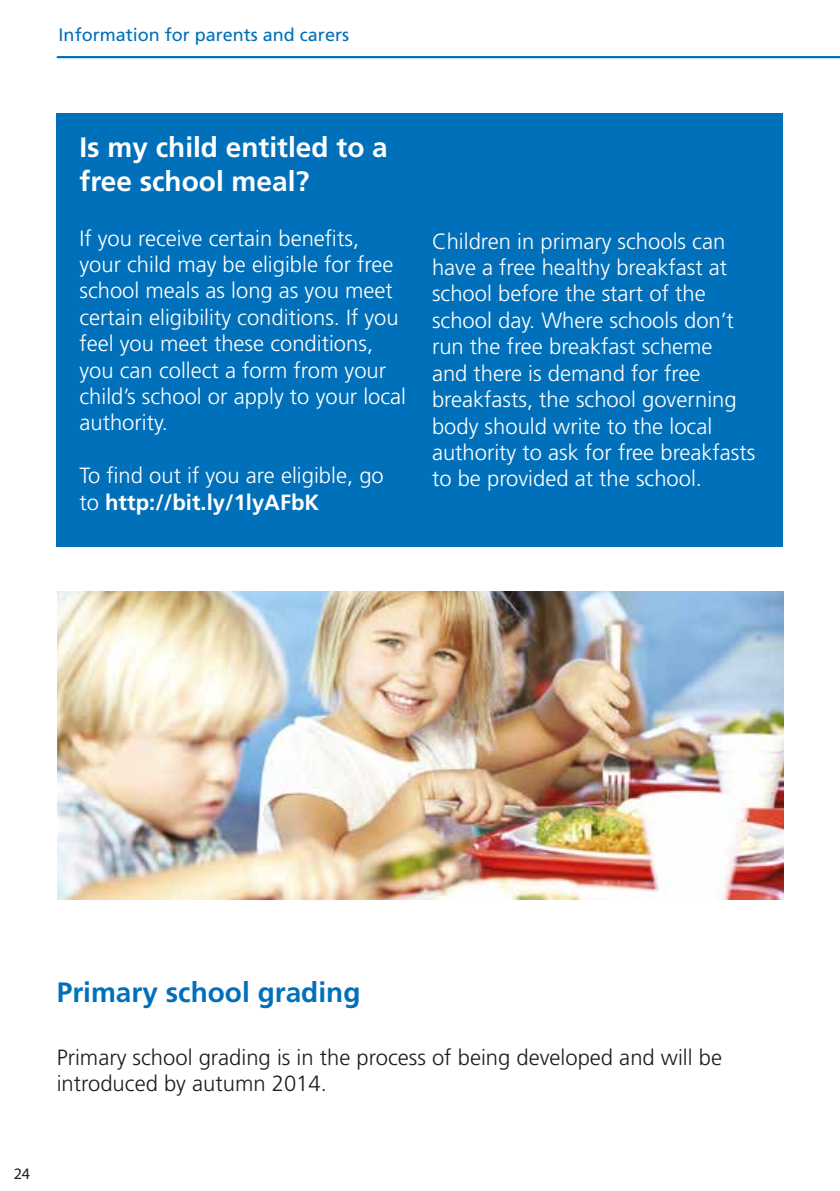
<style>
.page{position:relative;width:840px;height:1191px;background:#fff}
.page>*{position:absolute;margin:0;border:0;box-sizing:border-box;transform-origin:0 0}
.t1{font:700 28px/33.6px "Frutiger LT Std";color:#fff}
.t2{font:700 28px "Frutiger LT Std";color:#0070ba}
.t3{font:300 22px/26.4px "Frutiger LT Std";color:#fff}
.t4{font:300 22px/26.4px "Frutiger LT Std";color:#1d1d1b}
.t5{font:18px "Frutiger LT Std";color:#0070ba}
.t6{font:16px "Myriad Pro";color:#1d1d1b}
.s1{font-weight:700}
</style>
<div class="page">
<hr style="left:57px;top:56px;width:782px;height:2px;background:#0070ba">
<div style="left:57px;top:113px;width:725px;height:434px;background:#0070ba"></div>
<img style="left:57px;top:591px;width:726px;height:308px">
<p class="t5" style="left:59px;top:24px;width:292px">Information for parents and carers</p>
<p class="t1" style="left:79px;top:131px;width:310px">Is my child entitled to a free school meal?</p>
<p class="t3" style="left:79px;top:225px;width:328px">If you receive certain benefits, your child may be eligible for free school meals as long as you meet certain eligibility conditions. If you feel you meet these conditions, you can collect a form from your child’s school or apply to your local authority.</p>
<p class="t3" style="left:79px;top:463px;width:306px">To find out if you are eligible, go to <span class="s1">http://bit.ly/1lyAFbK</span></p>
<p class="t3" style="left:432px;top:228px;width:325px">Children in primary schools can have a free healthy breakfast at school before the start of the school day. Where schools don’t run the free breakfast scheme<br>and there is demand for free breakfasts, the school governing body should write to the local authority to ask for free breakfasts to be provided at the school.</p>
<p class="t2" style="left:57px;top:976px;width:305px">Primary school grading</p>
<p class="t4" style="left:57px;top:1044px;width:666px">Primary school grading is in the process of being developed and will be introduced by autumn 2014.</p>
<p class="t6" style="left:14px;top:1163px;width:18px">24</p>
</div>
